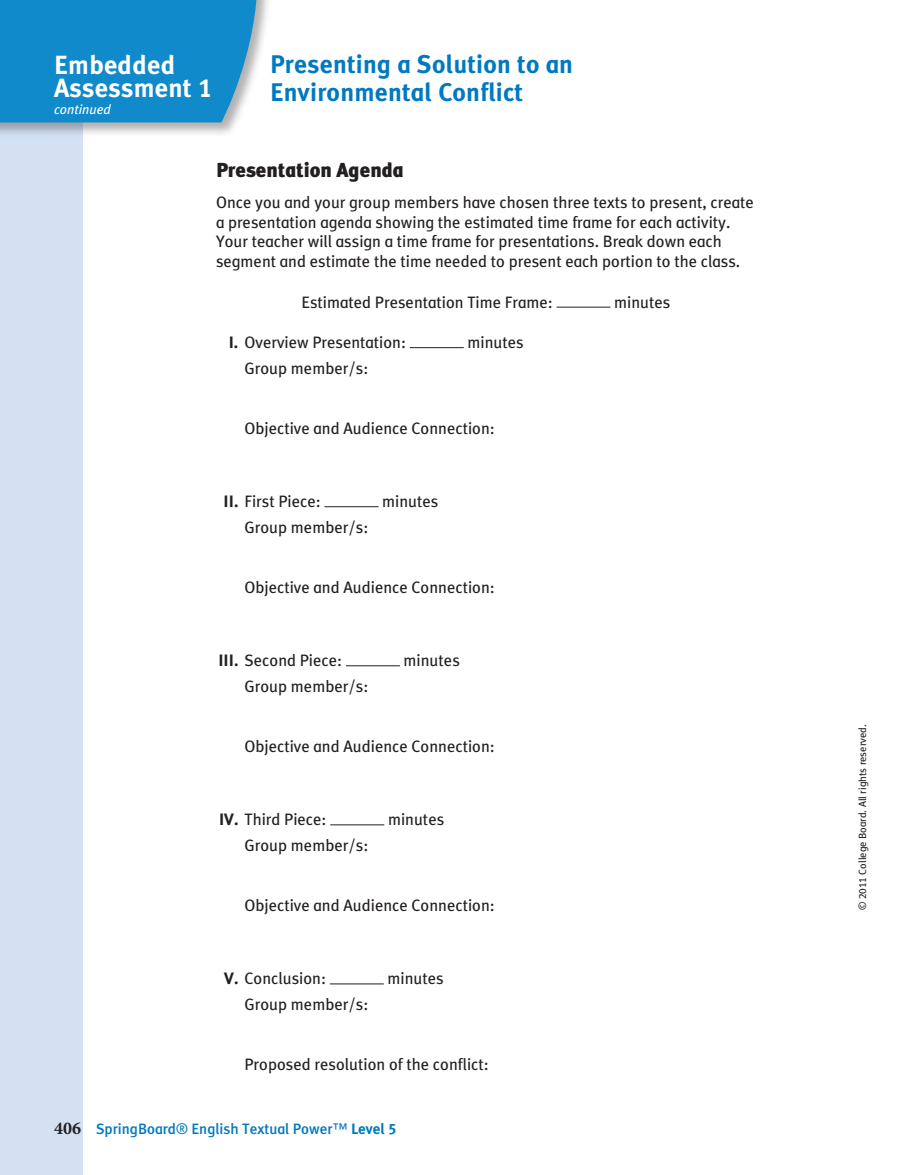
<style>
.page{position:relative;width:918px;height:1175px;background:#fff}
.page>*{position:absolute;margin:0;border:0;box-sizing:border-box;transform-origin:0 0}
.t1{font:700 26.25px/23.2px "OPT Meta Plus";letter-spacing:.01em;color:#fff}
.t2{font:700 25.5px/28.5px "OPT Meta Plus";letter-spacing:.01em;color:#0079c1}
.t3{font:900 20.25px "OPT Meta Plus";color:#231f20}
.t4{font:16.5px/19.5px "OPT Meta Plus";color:#231f20}
.t5{font:500 15px "OPT Meta Plus";color:#0079c1}
.t6{font:italic 13.5px "OPT Meta Plus";color:#fff}
.t7{font:10.5px "OPT Meta Plus";color:#231f20}
.s1{font-weight:700}
.s2{font-family:"Minion Pro";font-weight:700;font-size:18px;color:#231f20}
.s3{font-weight:400}
</style>
<div class="page">
<div style="left:0;top:0;width:82px;height:1174px;background:#d4e1f3"></div>
<div style="left:0;top:0;width:272px;height:138px;background:#231f20;opacity:.35"></div>
<div style="left:0;top:0;width:258px;height:122px;background:#108acb"></div>
<hr style="left:556px;top:307px;width:54px;height:1px;background:#231f20">
<hr style="left:410px;top:347px;width:54px;height:1px;background:#231f20">
<hr style="left:325px;top:506px;width:54px;height:1px;background:#231f20">
<hr style="left:346px;top:665px;width:54px;height:1px;background:#231f20">
<hr style="left:330px;top:824px;width:54px;height:1px;background:#231f20">
<hr style="left:330px;top:983px;width:54px;height:1px;background:#231f20">
<h1 class="t1" style="left:54px;top:53px;width:160px">Embedded<br>Assessment 1</h1>
<p class="t6" style="left:54px;top:101px;width:59px">continued</p>
<h2 class="t2" style="left:270px;top:50px;width:305px">Presenting a Solution to an<br>Environmental Conflict</h2>
<p class="t3" style="left:216px;top:158px;width:189px">Presentation Agenda</p>
<p class="t4" style="left:216px;top:193px;width:539px">Once you and your group members have chosen three texts to present, create a presentation agenda showing the estimated time frame for each activity.<br>Your teacher will assign a time frame for presentations. Break down each segment and estimate the time needed to present each portion to the class.</p>
<p class="t4" style="left:302px;top:292px;width:253px">Estimated Presentation Time Frame:</p>
<p class="t4" style="left:614px;top:292px;width:58px">minutes</p>
<p class="t4" style="left:229px;top:333px;width:179px"><span class="s1">I.</span> Overview Presentation:</p>
<p class="t4" style="left:468px;top:333px;width:58px">minutes</p>
<p class="t4" style="left:244px;top:358px;width:125px">Group member/s:</p>
<p class="t4" style="left:244px;top:418px;width:252px">Objective and Audience Connection:</p>
<p class="t4" style="left:224px;top:492px;width:99px"><span class="s1">II.</span> First Piece:</p>
<p class="t4" style="left:382px;top:492px;width:58px">minutes</p>
<p class="t4" style="left:244px;top:517px;width:125px">Group member/s:</p>
<p class="t4" style="left:244px;top:577px;width:252px">Objective and Audience Connection:</p>
<p class="t4" style="left:218px;top:651px;width:125px"><span class="s1">III.</span> Second Piece:</p>
<p class="t4" style="left:404px;top:651px;width:58px">minutes</p>
<p class="t4" style="left:244px;top:676px;width:125px">Group member/s:</p>
<p class="t4" style="left:244px;top:736px;width:252px">Objective and Audience Connection:</p>
<p class="t4" style="left:219px;top:810px;width:109px"><span class="s1">IV.</span> Third Piece:</p>
<p class="t4" style="left:388px;top:810px;width:58px">minutes</p>
<p class="t4" style="left:244px;top:835px;width:125px">Group member/s:</p>
<p class="t4" style="left:244px;top:895px;width:252px">Objective and Audience Connection:</p>
<p class="t4" style="left:224px;top:969px;width:103px"><span class="s1">V.</span> Conclusion:</p>
<p class="t4" style="left:388px;top:969px;width:58px">minutes</p>
<p class="t4" style="left:244px;top:994px;width:125px">Group member/s:</p>
<p class="t4" style="left:244px;top:1054px;width:246px">Proposed resolution of the conflict:</p>
<p class="t5" style="left:54px;top:1120px;width:344px"><span class="s2">406</span> SpringBoard<span class="s3">®</span> English Textual Power<span class="s3">™</span> <span class="s1">Level 5</span></p>
<p class="t7" style="left:857px;top:910px;width:187px;rotate:-90deg">© 2011 College Board. All rights reserved.</p>
</div>
